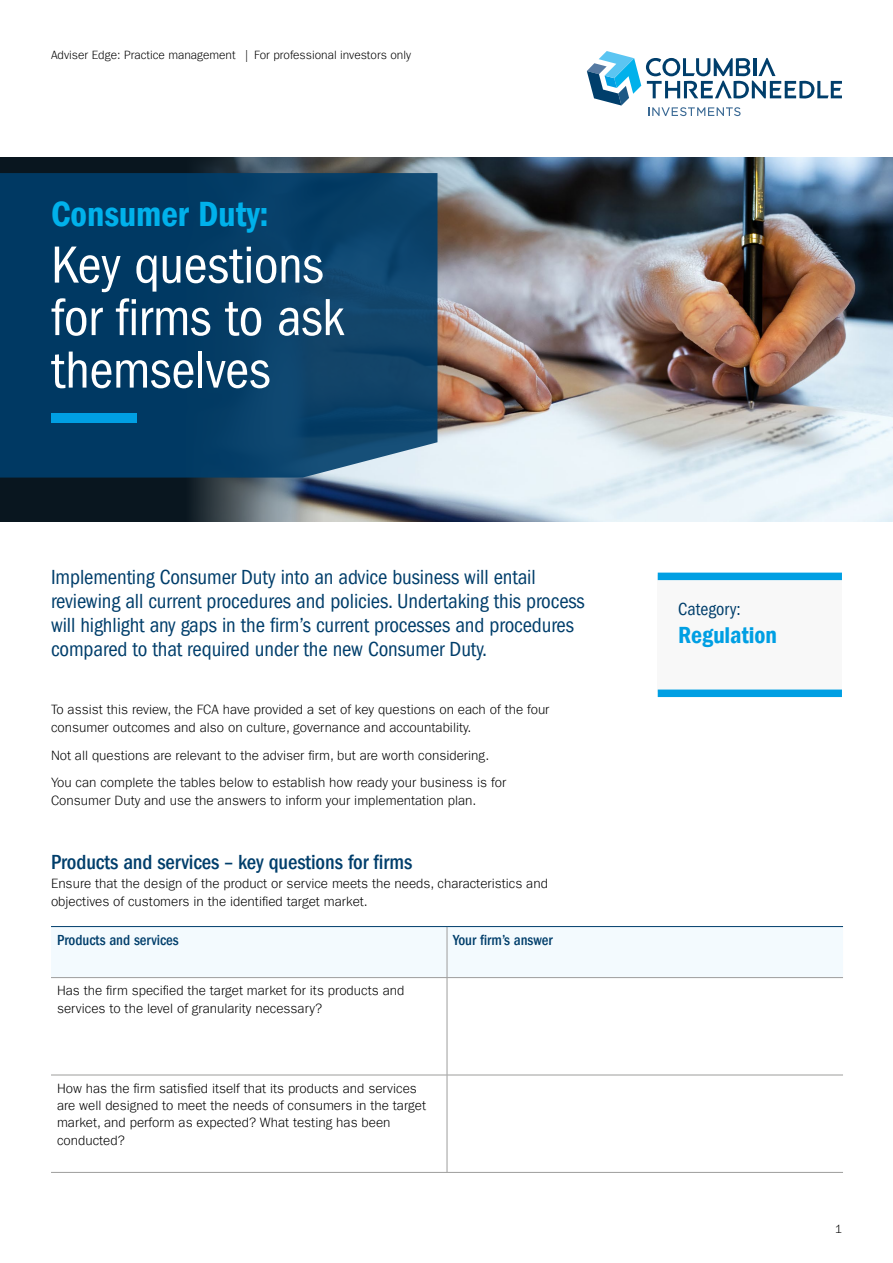
<style>
.page{position:relative;width:893px;height:1263px;background:#fff}
.page>*{position:absolute;margin:0;border:0;box-sizing:border-box;transform-origin:0 0}
.t1{font:condensed 54px/52.5px "ITC Frank Gofor Ameriprise";letter-spacing:-.01em;color:#fff}
.t2{font:36px "ITC Frank Gofor Ameriprise Dm Cn";color:#00b1eb}
.t3{font:24px "ITC Frank Gofor Ameriprise Dm Cn";letter-spacing:-.005em;color:#009fe3}
.t4{font:condensed 21px/24px "ITC Frank Gofor Ameriprise";letter-spacing:-.005em;color:#003e6b}
.t5{font:500 condensed 21px "ITC Frank Gofor Ameriprise";letter-spacing:-.005em;color:#003e6b}
.t6{font:condensed 18px "ITC Frank Gofor Ameriprise";color:#003e6b}
.t7{font:500 condensed 15px "ITC Frank Gofor Ameriprise";color:#003e6b}
.t8{font:300 13.5px/17.2px "ITC Frank Gofor Ameriprise";color:#000}
.t9{font:300 12px "ITC Frank Gofor Ameriprise";color:#000}
</style>
<div class="page">
<svg style="left:587px;top:51px;width:255px;height:65px"></svg>
<div style="left:0;top:157px;width:893px;height:365px;background:#09161f"></div>
<img style="left:168px;top:157px;width:725px;height:365px">
<svg style="left:0;top:173px;width:437px;height:304px;background:#094069"></svg>
<div style="left:51px;top:413px;width:85px;height:10px;background:#009fe3"></div>
<div style="left:658px;top:575px;width:184px;height:117px;background:#f8f8f8"></div>
<div style="left:658px;top:689px;width:184px;height:8px;background:#009fe3"></div>
<div style="left:658px;top:573px;width:184px;height:7px;background:#009fe3"></div>
<div style="left:51px;top:927px;width:792px;height:50px;background:#f3fafe"></div>
<hr style="left:447px;top:927px;width:1px;height:50px;background:#9d9d9c">
<hr style="left:51px;top:977px;width:396px;height:1px;background:#9d9d9c">
<hr style="left:447px;top:977px;width:396px;height:1px;background:#9d9d9c">
<hr style="left:447px;top:978px;width:1px;height:97px;background:#9d9d9c">
<hr style="left:51px;top:1075px;width:396px;height:1px;background:#9d9d9c">
<hr style="left:447px;top:1075px;width:396px;height:1px;background:#9d9d9c">
<hr style="left:447px;top:1075px;width:1px;height:97px;background:#9d9d9c">
<hr style="left:51px;top:1172px;width:396px;height:1px;background:#9d9d9c">
<hr style="left:447px;top:1172px;width:396px;height:1px;background:#9d9d9c">
<hr style="left:51px;top:926px;width:396px;height:1px;background:#003e6b">
<hr style="left:447px;top:926px;width:396px;height:1px;background:#003e6b">
<p class="t9" style="left:51px;top:48px;width:362px">Adviser Edge: Practice management | For professional investors only</p>
<h2 class="t2" style="left:51px;top:193px;width:219px">Consumer Duty:</h2>
<h1 class="t1" style="left:51px;top:239px;width:295px">Key questions for firms to ask themselves</h1>
<p class="t4" style="left:51px;top:566px;width:535px">Implementing Consumer Duty into an advice business will entail reviewing all current procedures and policies. Undertaking this process will highlight any gaps in the firm’s current processes and procedures compared to that required under the new Consumer Duty.</p>
<p class="t8" style="left:51px;top:700px;width:500px;line-height:18.3px">To assist this review, the FCA have provided a set of key questions on each of the four consumer outcomes and also on culture, governance and accountability.</p>
<p class="t8" style="left:51px;top:741px;width:457px;line-height:27.5px">Not all questions are relevant to the adviser firm, but are worth considering.<br>You can complete the tables below to establish how ready your business is for</p>
<p class="t8" style="left:51px;top:792px;width:427px">Consumer Duty and use the answers to inform your implementation plan.</p>
<h3 class="t5" style="left:51px;top:850px;width:363px">Products and services – key questions for firms</h3>
<p class="t8" style="left:51px;top:874px;width:498px;line-height:18.3px">Ensure that the design of the product or service meets the needs, characteristics and objectives of customers in the identified target market.</p>
<p class="t7" style="left:57px;top:932px;width:123px">Products and services</p>
<p class="t7" style="left:453px;top:932px;width:101px">Your firm’s answer</p>
<p class="t8" style="left:57px;top:982px;width:349px">Has the firm specified the target market for its products and services to the level of granularity necessary?</p>
<p class="t8" style="left:57px;top:1080px;width:371px">How has the firm satisfied itself that its products and services are well designed to meet the needs of consumers in the target market, and perform as expected? What testing has been conducted?</p>
<h3 class="t6" style="left:678px;top:598px;width:64px">Category:</h3>
<h3 class="t3" style="left:678px;top:622px;width:100px">Regulation</h3>
<p class="t9" style="left:835px;top:1222px;width:8px">1</p>
</div>
